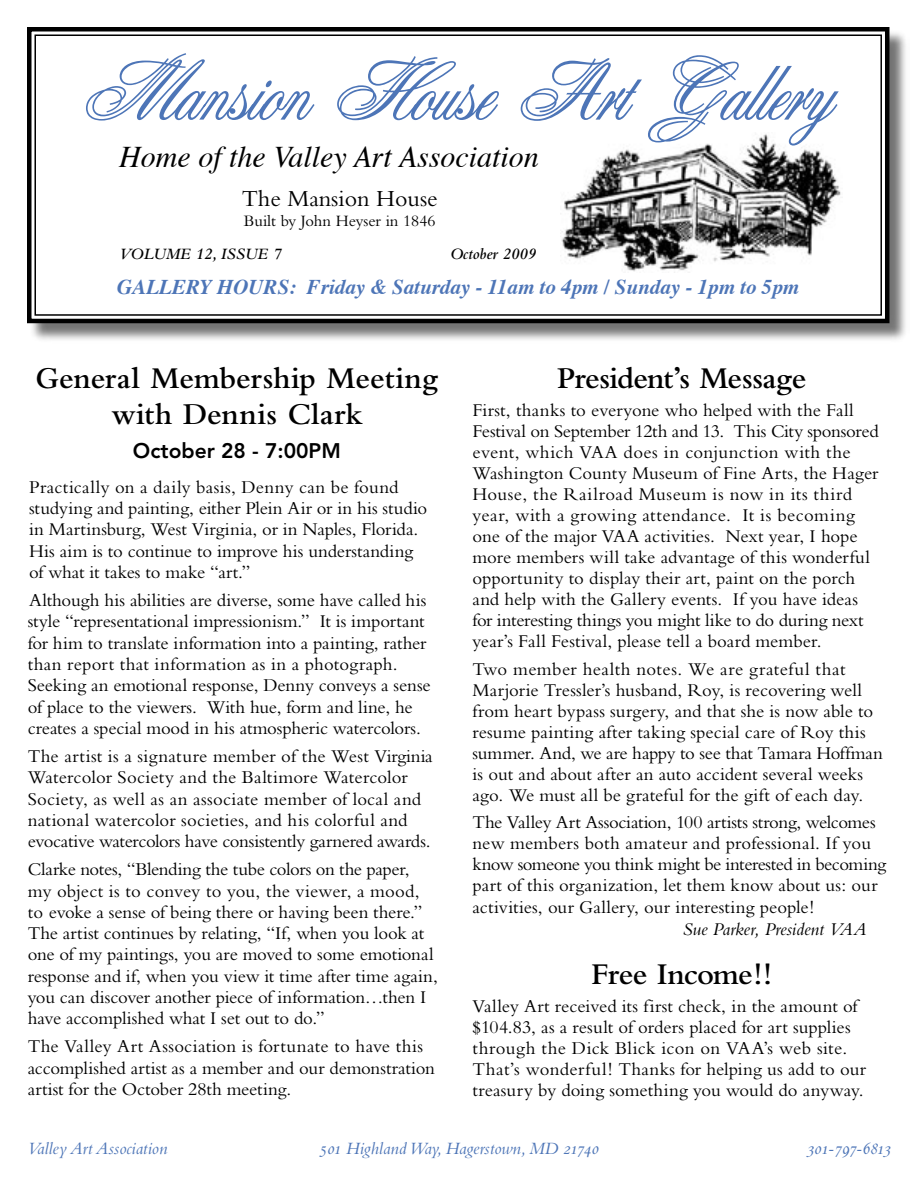
<style>
.page{position:relative;width:918px;height:1188px;background:#fff}
.page>*{position:absolute;margin:0;border:0;box-sizing:border-box;transform-origin:0 0}
.t1{font:88.5px "Aristocrat Let Plain";letter-spacing:.005em;color:#4d75b7}
.t2{font:600 31.5px/36px "Bembo";letter-spacing:-.005em;color:#000;text-align:center}
.t3{font:600 31.5px "Bembo";letter-spacing:-.025em;color:#000}
.t4{font:italic 30px "Times";color:#000}
.t5{font:24px "Bembo";color:#000}
.t6{font:italic 700 21px "Times";color:#4d75b7}
.t7{font:800 21px "Avenir";color:#000}
.t8{font:18.75px/21.3px "Bembo";color:#000}
.t9{font:18.75px "Bembo";letter-spacing:-.03em;color:#000}
.t10{font:18.75px "Bembo Italic Os F";letter-spacing:-.005em;color:#000}
.t11{font:18px "Bembo Italic Os F";color:#4d75b7}
.t12{font:18px "Bembo Italic Os F";letter-spacing:-.03em;color:#4d75b7}
.t13{font:italic 600 16.5px "Bembo";color:#000}
.t14{font:16.5px "Bembo";color:#000}
</style>
<div class="page">
<div style="left:27px;top:27px;width:883px;height:317px;background:#000;opacity:.55"></div>
<svg style="left:27px;top:27px;width:865px;height:298px"></svg>
<div style="left:34px;top:34px;width:848px;height:282px;border:2px solid #000"></div>
<img style="left:560px;top:133px;width:283px;height:139px">
<p class="t1" style="left:82px;top:46px;width:755px">Mansion House Art Gallery</p>
<p class="t4" style="left:119px;top:139px;width:421px">Home of the Valley Art Association</p>
<p class="t5" style="left:242px;top:185px;width:198px">The Mansion House</p>
<p class="t14" style="left:244px;top:211px;width:193px">Built by John Heyser in 1846</p>
<p class="t13" style="left:119px;top:245px;width:164px">VOLUME 12, ISSUE 7</p>
<p class="t13" style="left:450px;top:245px;width:88px">October 2009</p>
<p class="t6" style="left:117px;top:273px;width:684px">GALLERY HOURS: Friday &amp; Saturday - 11am to 4pm / Sunday - 1pm to 5pm</p>
<p class="t2" style="left:36px;top:360px;width:404px">General Membership Meeting with Dennis Clark</p>
<p class="t7" style="left:133px;top:438px;width:209px">October 28 - 7:00PM</p>
<p class="t8" style="left:29px;top:476px;width:400px">Practically on a daily basis, Denny can be found studying and painting, either Plein Air or in his studio in Martinsburg, West Virginia, or in Naples, Florida.<br>His aim is to continue to improve his understanding of what it takes to make “art.”</p>
<p class="t8" style="left:28px;top:589px;width:405px">Although his abilities are diverse, some have called his style “representational impressionism.” It is important for him to translate information into a painting, rather than report that information as in a photograph.<br>Seeking an emotional response, Denny conveys a sense of place to the viewers. With hue, form and line, he creates a special mood in his atmospheric watercolors.</p>
<p class="t8" style="left:28px;top:745px;width:407px">The artist is a signature member of the West Virginia Watercolor Society and the Baltimore Watercolor Society, as well as an associate member of local and national watercolor societies, and his colorful and evocative watercolors have consistently garnered awards.</p>
<p class="t8" style="left:28px;top:858px;width:412px">Clarke notes, “Blending the tube colors on the paper, my object is to convey to you, the viewer, a mood, to evoke a sense of being there or having been there.” The artist continues by relating, “If, when you look at one of my paintings, you are moved to some emotional response and if, when you view it time after time again, you can discover another piece of information…then I have accomplished what I set out to do.”</p>
<p class="t8" style="left:28px;top:1035px;width:409px">The Valley Art Association is fortunate to have this accomplished artist as a member and our demonstration artist for the October 28th meeting.</p>
<p class="t2" style="left:557px;top:360px;width:251px">President’s Message</p>
<p class="t8" style="left:472px;top:399px;width:408px">First, thanks to everyone who helped with the Fall Festival on September 12th and 13. This City sponsored event, which VAA does in conjunction with the Washington County Museum of Fine Arts, the Hager House, the Railroad Museum is now in its third year, with a growing attendance. It is becoming one of the major VAA activities. Next year, I hope more members will take advantage of this wonderful opportunity to display their art, paint on the porch and help with the Gallery events. If you have ideas for interesting things you might like to do during next year’s Fall Festival, please tell a board member.</p>
<p class="t8" style="left:472px;top:658px;width:412px">Two member health notes. We are grateful that Marjorie Tressler’s husband, Roy, is recovering well from heart bypass surgery, and that she is now able to resume painting after taking special care of Roy this summer. And, we are happy to see that Tamara Hoffman is out and about after an auto accident several weeks ago. We must all be grateful for the gift of each day.</p>
<p class="t8" style="left:472px;top:812px;width:405px">The Valley Art Association, 100 artists strong, welcomes</p>
<p class="t8" style="left:472px;top:833px;width:400px">new members both amateur and professional. If you</p>
<p class="t9" style="left:472px;top:854px;width:415px">know someone you think might be interested in becoming</p>
<p class="t8" style="left:472px;top:875px;width:407px">part of this organization, let them know about us: our</p>
<p class="t8" style="left:472px;top:896px;width:343px">activities, our Gallery, our interesting people!</p>
<p class="t10" style="left:682px;top:918px;width:186px">Sue Parker, President VAA</p>
<p class="t3" style="left:591px;top:957px;width:182px">Free Income!!</p>
<p class="t8" style="left:472px;top:995px;width:395px">Valley Art received its first check, in the amount of $104.83, as a result of orders placed for art supplies through the Dick Blick icon on VAA’s web site.<br>That’s wonderful! Thanks for helping us add to our treasury by doing something you would do anyway.</p>
<p class="t11" style="left:27px;top:1138px;width:142px">Valley Art Association</p>
<p class="t11" style="left:319px;top:1138px;width:281px">501 Highland Way, Hagerstown, MD 21740</p>
<p class="t12" style="left:807px;top:1138px;width:86px">301-797-6813</p>
</div>
